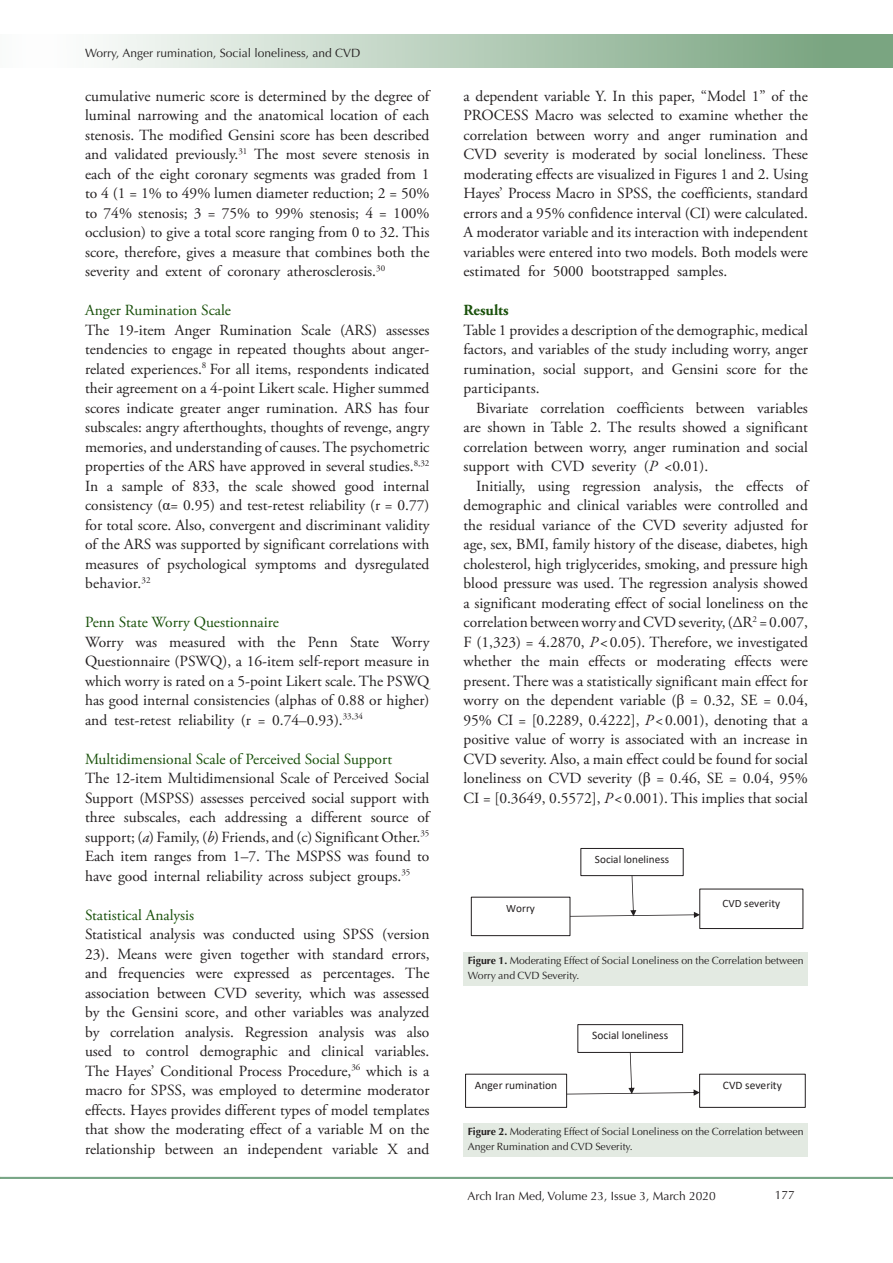
<style>
.page{position:relative;width:893px;height:1263px;background:#fff}
.page>*{position:absolute;margin:0;border:0;box-sizing:border-box;transform-origin:0 0}
.t1{font:15.45px/19.5px "Adobe Garamond Pro";color:#231f20;text-align:justify}
.t2{font:15.45px "Adobe Garamond Pro";color:#19500a}
.t3{font:700 15.45px "Adobe Garamond Pro";color:#19500a}
.t4{font:12px "Optima LT Std";color:#231f20}
.t5{font:11.4px "Calibri";color:#231f20}
.t6{font:11.25px "Calibri";color:#231f20}
.t7{font:10.5px/15px "Optima LT Std";color:#231f20}
.s1{font-family:"Times New Roman"}
.s2{font-style:italic}
.s3{font-weight:700}
</style>
<div class="page">
<div style="left:0;top:1177px;width:893px;height:2px;background:#0099e5;border:1px solid #7aa581"></div>
<div style="left:0;top:35px;width:892px;height:33px;background:linear-gradient(to right,#fff,#719f79)"></div>
<div style="left:700px;top:889px;width:103px;height:40px;border:1px solid #231f20"></div>
<div style="left:471px;top:897px;width:99px;height:39px;border:1px solid #231f20"></div>
<div style="left:581px;top:848px;width:102px;height:28px;border:1px solid #231f20"></div>
<svg style="left:570px;top:876px;width:130px;height:42px"></svg>
<div style="left:463px;top:952px;width:345px;height:34px;background:#e3eae2"></div>
<div style="left:463px;top:1123px;width:345px;height:34px;background:#e3eae2"></div>
<div style="left:578px;top:1024px;width:105px;height:28px;border:1px solid #231f20"></div>
<svg style="left:567px;top:1052px;width:133px;height:44px"></svg>
<p class="t4" style="left:85px;top:46px;width:277px">Worry, Anger rumination, Social loneliness, and CVD</p>
<p class="t1" style="left:85px;top:86px;width:346px">cumulative numeric score is determined by the degree of luminal narrowing and the anatomical location of each stenosis. The modified Gensini score has been described and validated previously.<sup>31</sup> The most severe stenosis in each of the eight coronary segments was graded from 1 to 4 (1 = 1% to 49% lumen diameter reduction; 2 = 50% to 74% stenosis; 3 = 75% to 99% stenosis; 4 = 100% occlusion) to give a total score ranging from 0 to 32. This score, therefore, gives a measure that combines both the severity and extent of coronary atherosclerosis.<sup>30</sup></p>
<p class="t2" style="left:85px;top:301px;width:148px">Anger Rumination Scale</p>
<p class="t1" style="left:85px;top:320px;width:346px">The 19-item Anger Rumination Scale (ARS) assesses tendencies to engage in repeated thoughts about anger&shy;related experiences.<sup>8</sup> For all items, respondents indicated their agreement on a 4-point Likert scale. Higher summed scores indicate greater anger rumination. ARS has four subscales: angry afterthoughts, thoughts of revenge, angry memories, and understanding of causes. The psychometric properties of the ARS have approved in several studies.<sup>8,32<br></sup>In a sample of 833, the scale showed good internal consistency (<span class="s1">α</span>= 0.95) and test-retest reliability (r = 0.77) for total score. Also, convergent and discriminant validity of the ARS was supported by significant correlations with measures of psychological symptoms and dysregulated behavior.<sup>32</sup></p>
<p class="t2" style="left:85px;top:613px;width:195px">Penn State Worry Questionnaire</p>
<p class="t1" style="left:85px;top:632px;width:346px">Worry was measured with the Penn State Worry Questionnaire (PSWQ), a 16-item self-report measure in which worry is rated on a 5-point Likert scale. The PSWQ has good internal consistencies (alphas of 0.88 or higher) and test-retest reliability (r = 0.74–0.93).<sup>33,34</sup></p>
<p class="t2" style="left:85px;top:749px;width:309px">Multidimensional Scale of Perceived Social Support</p>
<p class="t1" style="left:85px;top:769px;width:346px">The 12-item Multidimensional Scale of Perceived Social Support (MSPSS) assesses perceived social support with three subscales, each addressing a different source of support; (<span class="s2">a</span>) Family, (<span class="s2">b</span>) Friends, and (c) Significant Other.<sup>35<br></sup>Each item ranges from 1–7. The MSPSS was found to have good internal reliability across subject groups.<sup>35</sup></p>
<p class="t2" style="left:85px;top:905px;width:111px">Statistical Analysis</p>
<p class="t1" style="left:85px;top:925px;width:346px">Statistical analysis was conducted using SPSS (version 23). Means were given together with standard errors, and frequencies were expressed as percentages. The association between CVD severity, which was assessed by the Gensini score, and other variables was analyzed by correlation analysis. Regression analysis was also used to control demographic and clinical variables.<br>The Hayes’ Conditional Process Procedure,<sup>36</sup> which is a macro for SPSS, was employed to determine moderator effects. Hayes provides different types of model templates that show the moderating effect of a variable M on the relationship between an independent variable X and</p>
<p class="t1" style="left:463px;top:86px;width:346px">a dependent variable Y. In this paper, “Model 1” of the PROCESS Macro was selected to examine whether the correlation between worry and anger rumination and CVD severity is moderated by social loneliness. These moderating effects are visualized in Figures 1 and 2. Using Hayes’ Process Macro in SPSS, the coefficients, standard errors and a 95% confidence interval (CI) were calculated.<br>A moderator variable and its interaction with independent variables were entered into two models. Both models were estimated for 5000 bootstrapped samples.</p>
<p class="t3" style="left:463px;top:301px;width:47px">Results</p>
<p class="t1" style="left:463px;top:320px;width:346px">Table 1 provides a description of the demographic, medical factors, and variables of the study including worry, anger rumination, social support, and Gensini score for the participants.</p>
<p class="t1" style="left:463px;top:398px;width:346px;text-indent:13px">Bivariate correlation coefficients between variables are shown in Table 2. The results showed a significant correlation between worry, anger rumination and social support with CVD severity (<span class="s2">P</span> &lt;0.01).</p>
<p class="t1" style="left:463px;top:476px;width:346px;text-indent:13px">Initially, using regression analysis, the effects of demographic and clinical variables were controlled and the residual variance of the CVD severity adjusted for age, sex, BMI, family history of the disease, diabetes, high cholesterol, high triglycerides, smoking, and pressure high blood pressure was used. The regression analysis showed a significant moderating effect of social loneliness on the correlation between worry and CVD severity, (ΔR<sup>2</sup> = 0.007, F (1,323) = 4.2870, <span class="s2">P</span>&lt;0.05). Therefore, we investigated whether the main effects or moderating effects were present. There was a statistically significant main effect for worry on the dependent variable (<span class="s1">β</span> = 0.32, SE = 0.04, 95% CI = [0.2289, 0.4222], <span class="s2">P</span>&lt;0.001), denoting that a positive value of worry is associated with an increase in CVD severity. Also, a main effect could be found for social loneliness on CVD severity (<span class="s1">β</span> = 0.46, SE = 0.04, 95% CI = [0.3649, 0.5572], <span class="s2">P</span>&lt;0.001). This implies that social</p>
<p class="t6" style="left:506px;top:900px;width:30px">Worry</p>
<p class="t6" style="left:595px;top:851px;width:76px">Social loneliness</p>
<p class="t6" style="left:723px;top:895px;width:59px">CVD severity</p>
<p class="t7" style="left:468px;top:953px;width:337px"><span class="s3">Figure 1.</span> Moderating Effect of Social Loneliness on the Correlation between<br>Worry and CVD Severity.</p>
<p class="t5" style="left:592px;top:1028px;width:77px">Social loneliness</p>
<p class="t5" style="left:475px;top:1077px;width:84px">Anger rumination</p>
<p class="t5" style="left:723px;top:1077px;width:61px">CVD severity</p>
<p class="t7" style="left:468px;top:1124px;width:337px"><span class="s3">Figure 2.</span> Moderating Effect of Social Loneliness on the Correlation between<br>Anger Rumination and CVD Severity.</p>
<p class="t4" style="left:468px;top:1189px;width:250px">Arch Iran Med, Volume 23, Issue 3, March 2020</p>
<p class="t4" style="left:775px;top:1188px;width:22px">177</p>
</div>
